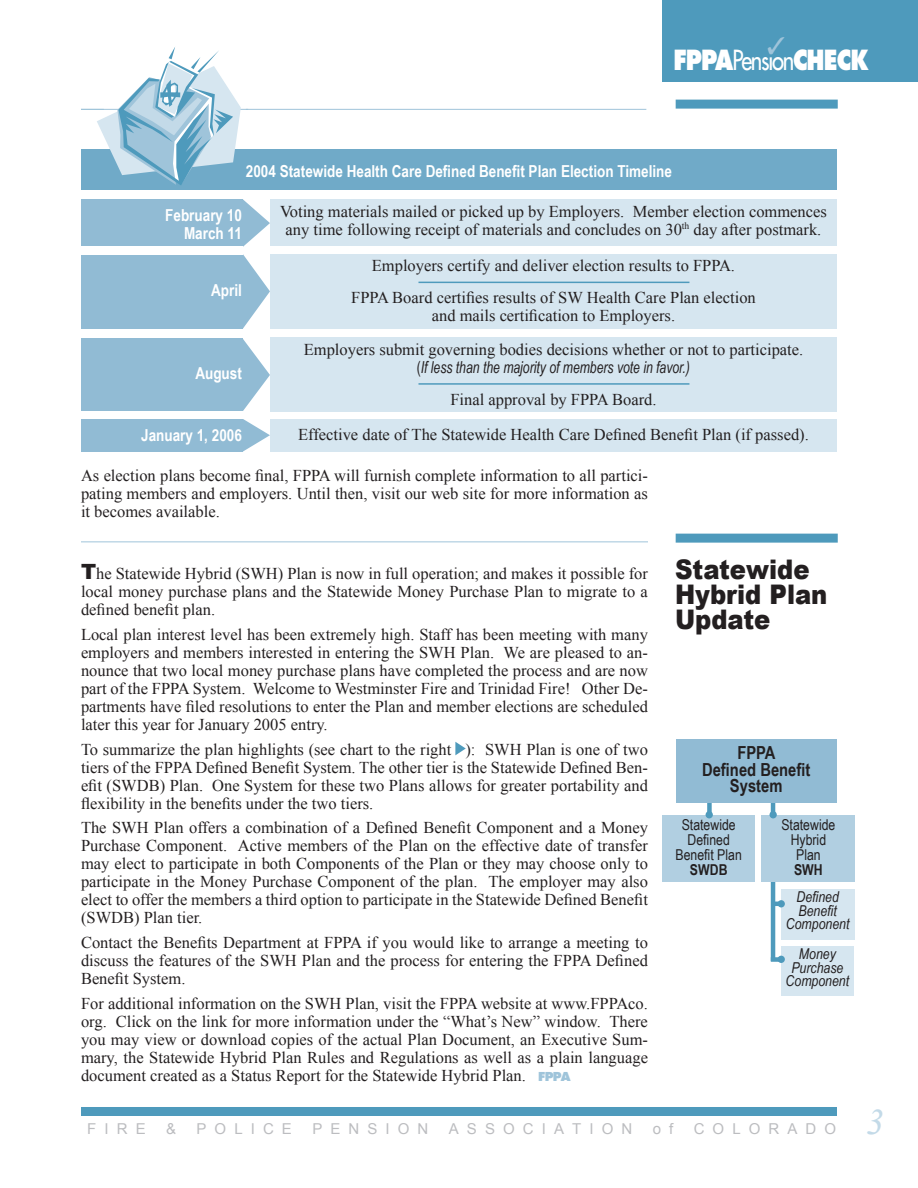
<style>
.page{position:relative;width:918px;height:1188px;background:#fff}
.page>*{position:absolute;margin:0;border:0;box-sizing:border-box;transform-origin:0 0}
.t1{font:italic 36px "Times New Roman";color:#c3dae8}
.t2{font:900 27px/24.8px "Arial";color:#231f20;scale:.9 1}
.t3{font:800 27px "Futura";letter-spacing:-.04em;color:#fff;scale:.82 1}
.t4{font:700 18px/16.5px "Arial Narrow";color:#231f20;text-align:center}
.t5{font:16.5px/18px "Times New Roman";color:#231f20;text-align:justify}
.t6{font:700 16.5px/18px "Arial Narrow";color:#fff;text-align:right}
.t7{font:italic 16.5px "Arial Narrow";color:#231f20;scale:.9 1}
.t8{font:15px/15px "Arial Narrow";color:#231f20;text-align:center}
.t9{font:italic 15px/13.5px "Arial Narrow";color:#231f20;text-align:center}
.t10{font:15px "Arial";letter-spacing:.54em;color:#bcbdc0}
.t11{font:700 15px "Arial Narrow";color:#231f20}
.s1{font-weight:400}
.s2{font-style:normal}
.s3{font-family:"Arial";font-weight:900;font-size:21px}
.s4{font-family:"Futura";font-weight:800;font-size:12px;color:#9fc4da}
</style>
<div class="page">
<hr style="left:771px;top:800px;width:4px;height:161px;background:#4e9abc">
<div style="left:707px;top:800px;width:5px;height:18px;background:#4e9abc"></div>
<div style="left:270px;top:337px;width:567px;height:74px;background:#d6e6f0"></div>
<hr style="left:81px;top:109px;width:565px;height:1px;background:#9fc4da">
<div style="left:270px;top:254px;width:567px;height:74px;background:#d6e6f0"></div>
<div style="left:81px;top:149px;width:756px;height:40px;background:#70aac8"></div>
<div style="left:270px;top:420px;width:567px;height:32px;background:#d6e6f0"></div>
<div style="left:270px;top:199px;width:567px;height:47px;background:#d6e6f0"></div>
<div style="left:81px;top:339px;width:162px;height:72px;background:#91bbd4"></div>
<div style="left:81px;top:255px;width:162px;height:73px;background:#91bbd4"></div>
<svg style="left:243px;top:254px;width:27px;height:74px"></svg>
<div style="left:81px;top:199px;width:162px;height:47px;background:#91bbd4"></div>
<svg style="left:243px;top:199px;width:27px;height:48px"></svg>
<svg style="left:243px;top:339px;width:27px;height:72px"></svg>
<div style="left:81px;top:419px;width:162px;height:32px;background:#91bbd4"></div>
<svg style="left:243px;top:419px;width:27px;height:32px"></svg>
<hr style="left:418px;top:383px;width:271px;height:2px;background:#4e9abc">
<hr style="left:418px;top:282px;width:271px;height:1px;background:#4e9abc">
<div style="left:81px;top:1107px;width:756px;height:9px;background:#4e9abc"></div>
<div style="left:662px;top:0;width:256px;height:82px;background:#4e9abc"></div>
<div style="left:676px;top:100px;width:162px;height:9px;background:#4e9abc"></div>
<div style="left:676px;top:534px;width:162px;height:9px;background:#4e9abc"></div>
<hr style="left:81px;top:541px;width:567px;height:1px;background:#9fc4da">
<svg style="left:81px;top:47px;width:167px;height:138px"></svg>
<div style="left:676px;top:739px;width:161px;height:64px;background:#91bbd4"></div>
<div style="left:662px;top:815px;width:93px;height:67px;background:#b1cfe1"></div>
<div style="left:762px;top:815px;width:93px;height:67px;background:#b1cfe1"></div>
<div style="left:781px;top:889px;width:73px;height:50px;background:#d6e6f0"></div>
<div style="left:781px;top:946px;width:73px;height:49px;background:#d6e6f0"></div>
<svg style="left:775px;top:902px;width:4px;height:4px"></svg>
<div style="left:771px;top:957px;width:11px;height:5px;background:#4e9abc"></div>
<div style="left:706px;top:811px;width:7px;height:7px;background:#4e9abc;border-radius:50%"></div>
<div style="left:770px;top:811px;width:7px;height:7px;background:#4e9abc;border-radius:50%"></div>
<div style="left:778px;top:900px;width:7px;height:7px;background:#4e9abc;border-radius:50%"></div>
<div style="left:778px;top:956px;width:7px;height:7px;background:#4e9abc;border-radius:50%"></div>
<svg style="left:455px;top:742px;width:11px;height:13px"></svg>
<h2 class="t3" style="left:674px;top:43px;width:239px">FPPA<span class="s1">Pension</span>CHECK</h2>
<p class="t6" style="left:246px;top:161px;width:428px">2004 Statewide Health Care Defined Benefit Plan Election Timeline</p>
<p class="t6" style="left:165px;top:206px;width:78px">February 10<br>March 11</p>
<p class="t6" style="left:211px;top:280px;width:32px">April</p>
<p class="t6" style="left:195px;top:363px;width:48px">August</p>
<p class="t6" style="left:141px;top:425px;width:102px">January 1, 2006</p>
<p class="t5" style="left:280px;top:202px;width:548px;text-align:center">Voting materials mailed or picked up by Employers. Member election commences any time following receipt of materials and concludes on 30<sup>th</sup> day after postmark.</p>
<p class="t5" style="left:351px;top:250px;width:406px;line-height:31.5px;text-align:center">Employers certify and deliver election results to FPPA.<br>FPPA Board certifies results of SW Health Care Plan election</p>
<p class="t5" style="left:432px;top:306px;width:245px">and mails certification to Employers.</p>
<p class="t5" style="left:304px;top:340px;width:501px">Employers submit governing bodies decisions whether or not to participate.</p>
<p class="t7" style="left:417px;top:356px;width:305px"><span class="s2">(</span>If less than the majority of members vote in favor.)</p>
<p class="t5" style="left:450px;top:390px;width:208px">Final approval by FPPA Board.</p>
<p class="t5" style="left:298px;top:425px;width:512px">Effective date of The Statewide Health Care Defined Benefit Plan (if passed).</p>
<p class="t5" style="left:81px;top:466px;width:568px">As election plans become final, FPPA will furnish complete information to all partici&shy;pating members and employers. Until then, visit our web site for more information as it becomes available.</p>
<p class="t5" style="left:81px;top:564px;width:568px"><span class="s3">T</span>he Statewide Hybrid (SWH) Plan is now in full operation; and makes it possible for local money purchase plans and the Statewide Money Purchase Plan to migrate to a defined benefit plan.</p>
<p class="t5" style="left:81px;top:625px;width:569px">Local plan interest level has been extremely high. Staff has been meeting with many employers and members interested in entering the SWH Plan. We are pleased to an&shy;nounce that two local money purchase plans have completed the process and are now part of the FPPA System. Welcome to Westminster Fire and Trinidad Fire! Other De&shy;partments have filed resolutions to enter the Plan and member elections are scheduled later this year for January 2005 entry.</p>
<p class="t5" style="left:81px;top:740px;width:568px">To summarize the plan highlights (see chart to the right ): SWH Plan is one of two tiers of the FPPA Defined Benefit System. The other tier is the Statewide Defined Ben&shy;efit (SWDB) Plan. One System for these two Plans allows for greater portability and flexibility in the benefits under the two tiers.</p>
<p class="t5" style="left:81px;top:819px;width:568px">The SWH Plan offers a combination of a Defined Benefit Component and a Money Purchase Component. Active members of the Plan on the effective date of transfer may elect to participate in both Components of the Plan or they may choose only to participate in the Money Purchase Component of the plan. The employer may also elect to offer the members a third option to participate in the Statewide Defined Benefit (SWDB) Plan tier.</p>
<p class="t5" style="left:81px;top:933px;width:568px">Contact the Benefits Department at FPPA if you would like to arrange a meeting to discuss the features of the SWH Plan and the process for entering the FPPA Defined Benefit System.</p>
<p class="t5" style="left:81px;top:994px;width:569px">For additional information on the SWH Plan, visit the FPPA website at www.FPPAco. org. Click on the link for more information under the “What’s New” window. There you may view or download copies of the actual Plan Document, an Executive Sum&shy;mary, the Statewide Hybrid Plan Rules and Regulations as well as a plain language document created as a Status Report for the Statewide Hybrid Plan. <span class="s4">FPPA</span></p>
<h2 class="t2" style="left:675px;top:556px;width:171px">Statewide<br>Hybrid Plan<br>Update</h2>
<p class="t4" style="left:702px;top:744px;width:110px">FPPA<br>Defined Benefit<br>System</p>
<p class="t8" style="left:676px;top:817px;width:68px">Statewide<br>Defined<br>Benefit Plan</p>
<p class="t11" style="left:690px;top:858px;width:39px">SWDB</p>
<p class="t8" style="left:781px;top:817px;width:56px">Statewide<br>Hybrid<br>Plan</p>
<p class="t11" style="left:794px;top:858px;width:30px">SWH</p>
<p class="t9" style="left:786px;top:890px;width:65px">Defined<br>Benefit<br>Component</p>
<p class="t9" style="left:786px;top:947px;width:65px">Money<br>Purchase<br>Component</p>
<p class="t10" style="left:87px;top:1119px;width:60px">FIRE</p>
<p class="t10" style="left:166px;top:1119px;width:12px">&amp;</p>
<p class="t10" style="left:196px;top:1119px;width:97px">POLICE</p>
<p class="t10" style="left:312px;top:1119px;width:118px">PENSION</p>
<p class="t10" style="left:449px;top:1119px;width:185px">ASSOCIATION</p>
<p class="t10" style="left:653px;top:1119px;width:22px">o f</p>
<p class="t10" style="left:694px;top:1119px;width:144px">COLORADO</p>
<h1 class="t1" style="left:866px;top:1097px;width:19px">3</h1>
</div>
